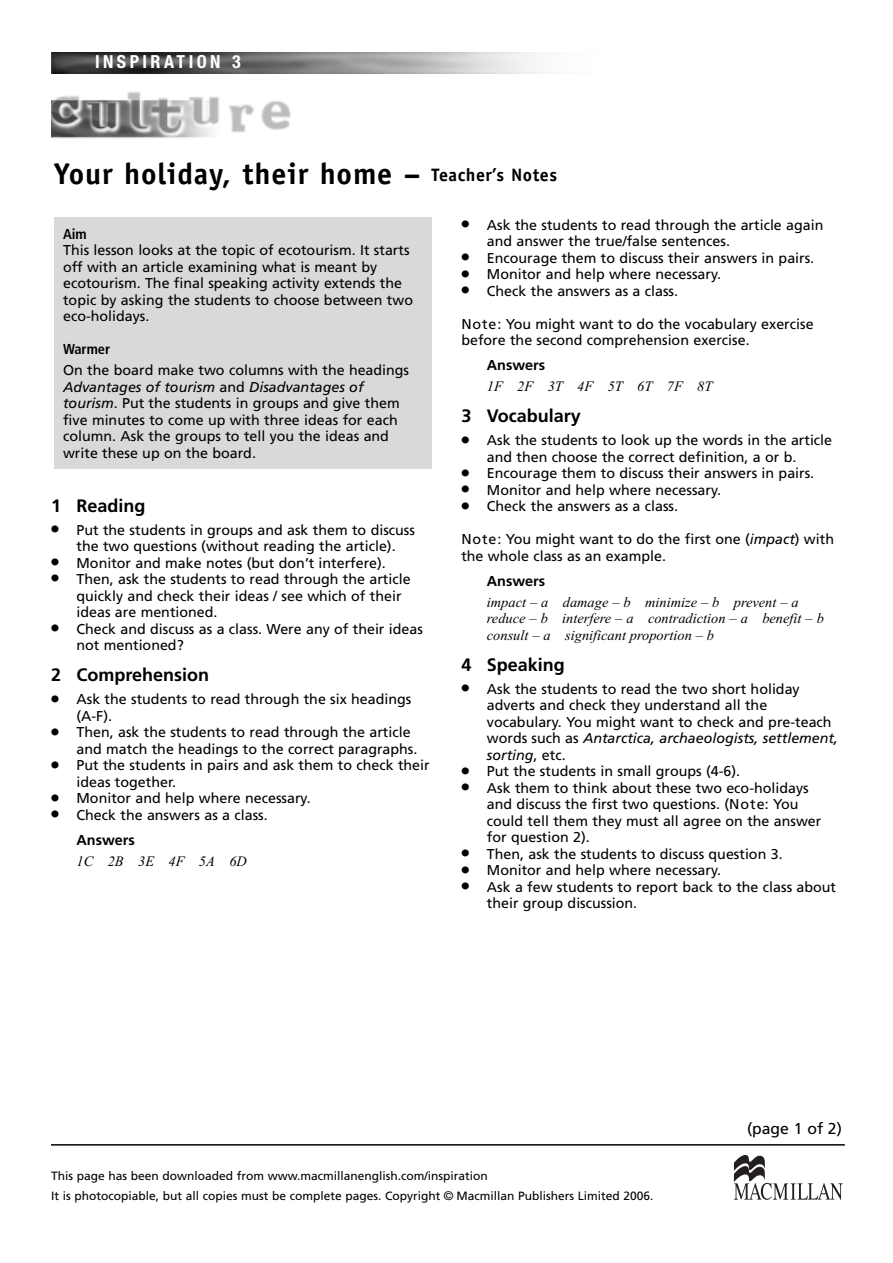
<style>
.page{position:relative;width:893px;height:1263px;background:#fff}
.page>*{position:absolute;margin:0;border:0;box-sizing:border-box;transform-origin:0 0}
.t1{font:700 30px "Officina Sans";letter-spacing:.03em;color:#000}
.t2{font:700 18px "Frutiger";color:#000}
.t3{font:700 condensed 18px "Helvetica Neue";letter-spacing:.19em;color:#fff}
.t4{font:15.75px "Frutiger";color:#000}
.t5{font:italic 14.4px/16.5px "Times New Roman";color:#000}
.t6{font:700 14.4px "Frutiger";color:#000}
.t7{font:700 condensed 14.4px "Frutiger";color:#000}
.t8{font:14.25px/16.5px "Frutiger";color:#000}
.t9{font:12px/20.2px "Frutiger";color:#000}
.s1{font-size:18px}
.s2{font-style:italic}
.s3{font-family:"Helvetica";font-size:22.5px}
.s4{font-family:"Helvetica"}
</style>
<div class="page">
<img style="left:51px;top:91px;width:240px;height:48px">
<img style="left:51px;top:52px;width:494px;height:21px">
<hr style="left:51px;top:1144px;width:794px;height:1px;background:#000">
<svg style="left:734px;top:1155px;width:109px;height:45px"></svg>
<div style="left:55px;top:218px;width:377px;height:251px;background:#d9d9d9"></div>
<p class="t3" style="left:95px;top:51px;width:147px">INSPIRATION 3</p>
<h1 class="t1" style="left:54px;top:163px;width:505px">Your holiday, their home – <span class="s1">Teacher’s Notes</span></h1>
<p class="t7" style="left:63px;top:228px;width:25px">Aim</p>
<p class="t8" style="left:63px;top:243px;width:351px">This lesson looks at the topic of ecotourism. It starts off with an article examining what is meant by ecotourism. The final speaking activity extends the topic by asking the students to choose between two eco-holidays.</p>
<p class="t7" style="left:63px;top:344px;width:49px">Warmer</p>
<p class="t8" style="left:63px;top:363px;width:348px">On the board make two columns with the headings <span class="s2">Advantages of tourism</span> and <span class="s2">Disadvantages of tourism</span>. Put the students in groups and give them five minutes to come up with three ideas for each column. Ask the groups to tell you the ideas and write these up on the board.</p>
<p class="t2" style="left:51px;top:498px;width:96px">1 Reading</p>
<p class="t8" style="left:51px;top:522px;width:365px;text-align:center"><span class="s3">•</span> Put the students in groups and ask them to discuss the two questions (without reading the article).</p>
<p class="t8" style="left:51px;top:555px;width:336px"><span class="s3">•</span> Monitor and make notes (but don’t interfere).</p>
<p class="t8" style="left:77px;top:572px;width:336px;text-indent:-26px"><span class="s3">•</span> Then, ask the students to read through the article quickly and check their ideas / see which of their ideas are mentioned.</p>
<p class="t8" style="left:77px;top:621px;width:348px;text-indent:-26px"><span class="s3">•</span> Check and discuss as a class. Were any of their ideas not mentioned?</p>
<p class="t2" style="left:51px;top:668px;width:160px">2 Comprehension</p>
<p class="t8" style="left:77px;top:692px;width:336px;text-indent:-26px"><span class="s3">•</span> Ask the students to read through the six headings (A-F).</p>
<p class="t8" style="left:77px;top:725px;width:342px;text-indent:-26px"><span class="s3">•</span> Then, ask the students to read through the article and match the headings to the correct paragraphs.</p>
<p class="t8" style="left:77px;top:758px;width:355px;text-indent:-26px"><span class="s3">•</span> Put the students in pairs and ask them to check their ideas together.</p>
<p class="t8" style="left:51px;top:791px;width:261px"><span class="s3">•</span> Monitor and help where necessary.</p>
<p class="t8" style="left:51px;top:808px;width:218px"><span class="s3">•</span> Check the answers as a class.</p>
<p class="t6" style="left:77px;top:834px;width:60px">Answers</p>
<p class="t5" style="left:77px;top:852px;width:172px">1C 2B 3E 4F 5A 6D</p>
<p class="t8" style="left:487px;top:218px;width:338px;text-indent:-26px"><span class="s3">•</span> Ask the students to read through the article again and answer the true/false sentences.</p>
<p class="t8" style="left:461px;top:251px;width:354px"><span class="s3">•</span> Encourage them to discuss their answers in pairs.</p>
<p class="t8" style="left:461px;top:267px;width:261px"><span class="s3">•</span> Monitor and help where necessary.</p>
<p class="t8" style="left:461px;top:284px;width:218px"><span class="s3">•</span> Check the answers as a class.</p>
<p class="t8" style="left:461px;top:317px;width:354px">Note: You might want to do the vocabulary exercise before the second comprehension exercise.</p>
<p class="t6" style="left:487px;top:359px;width:60px">Answers</p>
<p class="t5" style="left:487px;top:378px;width:227px">1F 2F 3T 4F 5T 6T 7F 8T</p>
<p class="t2" style="left:461px;top:409px;width:121px">3 Vocabulary</p>
<p class="t8" style="left:487px;top:433px;width:347px;text-indent:-26px"><span class="s3">•</span> Ask the students to look up the words in the article and then choose the correct definition, a or b.</p>
<p class="t8" style="left:461px;top:466px;width:354px"><span class="s3">•</span> Encourage them to discuss their answers in pairs.</p>
<p class="t8" style="left:461px;top:483px;width:261px"><span class="s3">•</span> Monitor and help where necessary.</p>
<p class="t8" style="left:461px;top:499px;width:218px"><span class="s3">•</span> Check the answers as a class.</p>
<p class="t8" style="left:461px;top:532px;width:374px">Note: You might want to do the first one (<span class="s2">impact</span>) with the whole class as an example.</p>
<p class="t6" style="left:487px;top:575px;width:60px">Answers</p>
<p class="t5" style="left:487px;top:593px;width:338px">impact – a damage – b minimize – b prevent – a reduce – b interfere – a contradiction – a benefit – b consult – a significant proportion – b</p>
<p class="t2" style="left:461px;top:657px;width:105px">4 Speaking</p>
<p class="t8" style="left:487px;top:682px;width:353px;text-indent:-26px"><span class="s3">•</span> Ask the students to read the two short holiday adverts and check they understand all the vocabulary. You might want to check and pre-teach words such as <span class="s2">Antarctica, archaeologists, settlement, sorting</span>, etc.</p>
<p class="t8" style="left:461px;top:764px;width:280px"><span class="s3">•</span> Put the students in small groups (4-6).</p>
<p class="t8" style="left:487px;top:781px;width:336px;text-indent:-26px"><span class="s3">•</span> Ask them to think about these two eco-holidays and discuss the first two questions. (Note: You could tell them they must all agree on the answer for question 2).</p>
<p class="t8" style="left:461px;top:847px;width:323px"><span class="s3">•</span> Then, ask the students to discuss question 3.</p>
<p class="t8" style="left:461px;top:863px;width:261px"><span class="s3">•</span> Monitor and help where necessary.</p>
<p class="t8" style="left:487px;top:880px;width:351px;text-indent:-26px"><span class="s3">•</span> Ask a few students to report back to the class about their group discussion.</p>
<p class="t4" style="left:747px;top:1122px;width:96px">(page 1 of 2)</p>
<p class="t9" style="left:51px;top:1167px;width:604px">This page has been downloaded from www.macmillanenglish.com/inspiration<br>It is photocopiable, but all copies must be complete pages. Copyright <span class="s4">©</span> Macmillan Publishers Limited 2006.</p>
</div>
